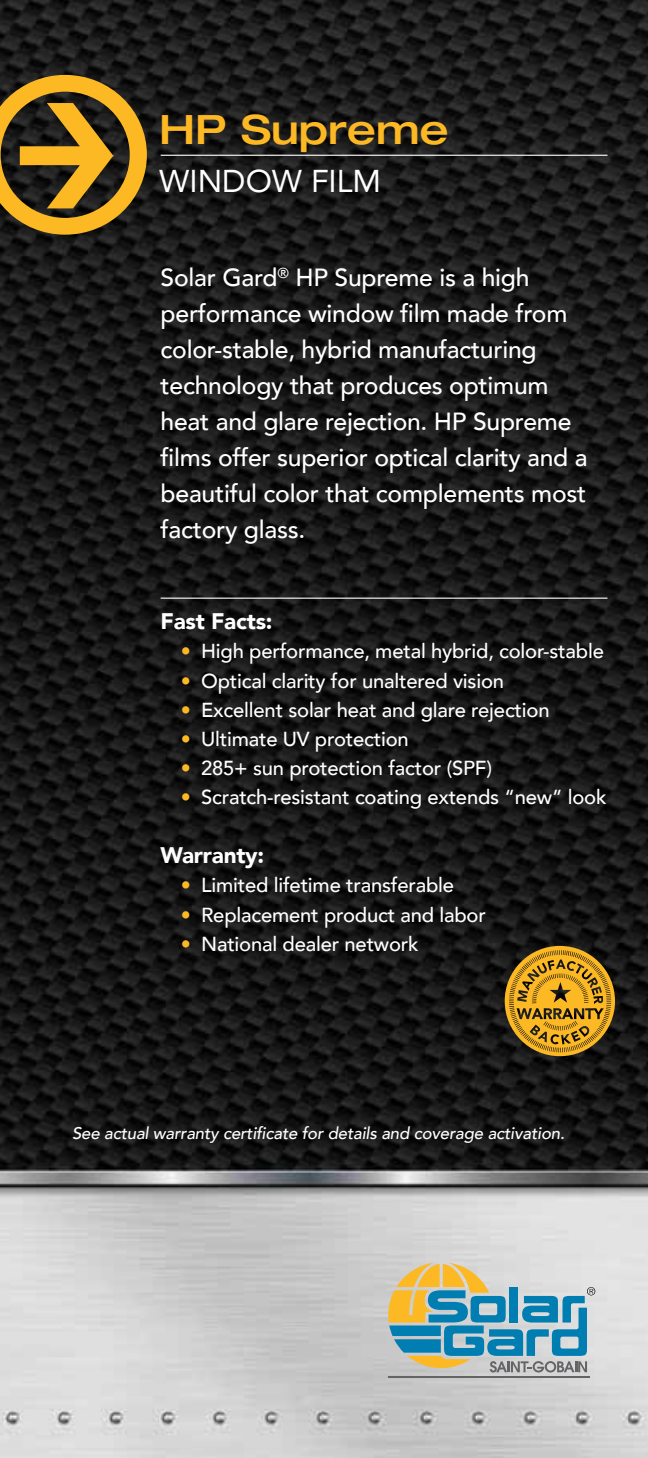
<style>
.page{position:relative;width:648px;height:1458px;background:#fff}
.page>*{position:absolute;margin:0;border:0;box-sizing:border-box;transform-origin:0 0}
.t1{font:500 expanded 40.5px "Helvetica Neue LT Std";color:#fdb924}
.t2{font:31.5px "Avenir LT Com";color:#fff}
.t3{font:500 24.75px/36px "Avenir LT Com";letter-spacing:-.01em;color:#fff}
.t4{font:900 22.5px "Avenir LT Com";letter-spacing:-.01em;color:#fff}
.t5{font:500 20.25px "Avenir LT Com";letter-spacing:-.01em;color:#fff}
.t6{font:italic 500 16.88px "Avenir LT Com";letter-spacing:-.01em;color:#fff}
.s1{color:#fdb924}
</style>
<div class="page">
<img style="left:0;top:0;width:648px;height:1458px">
<svg style="left:388px;top:1263px;width:207px;height:110px"></svg>
<hr style="left:388px;top:1376px;width:202px;height:2px;background:#636466">
<svg style="left:0;top:75px;width:147px;height:160px"></svg>
<hr style="left:161px;top:155px;width:447px;height:1px;background:#fff">
<hr style="left:161px;top:598px;width:447px;height:1px;background:#fff">
<svg style="left:505px;top:946px;width:110px;height:110px"></svg>
<h1 class="t1" style="left:159px;top:104px;width:291px">HP Supreme</h1>
<h2 class="t2" style="left:159px;top:161px;width:223px">WINDOW FILM</h2>
<p class="t3" style="left:161px;top:260px;width:428px">Solar Gard<sup>®</sup> HP Supreme is a high performance window film made from color-stable, hybrid manufacturing technology that produces optimum heat and glare rejection. HP Supreme films offer superior optical clarity and a beautiful color that complements most factory glass.</p>
<p class="t4" style="left:161px;top:608px;width:113px">Fast Facts:</p>
<p class="t5" style="left:181px;top:639px;width:425px"><span class="s1">•</span> High performance, metal hybrid, color-stable</p>
<p class="t5" style="left:181px;top:668px;width:325px"><span class="s1">•</span> Optical clarity for unaltered vision</p>
<p class="t5" style="left:181px;top:698px;width:370px"><span class="s1">•</span> Excellent solar heat and glare rejection</p>
<p class="t5" style="left:181px;top:727px;width:229px"><span class="s1">•</span> Ultimate UV protection</p>
<p class="t5" style="left:181px;top:756px;width:313px"><span class="s1">•</span> 285+ sun protection factor (SPF)</p>
<p class="t5" style="left:181px;top:785px;width:427px"><span class="s1">•</span> Scratch-resistant coating extends “new” look</p>
<p class="t4" style="left:161px;top:842px;width:105px">Warranty:</p>
<p class="t5" style="left:181px;top:873px;width:275px"><span class="s1">•</span> Limited lifetime transferable</p>
<p class="t5" style="left:181px;top:902px;width:306px"><span class="s1">•</span> Replacement product and labor</p>
<p class="t5" style="left:181px;top:932px;width:239px"><span class="s1">•</span> National dealer network</p>
<p class="t6" style="left:72px;top:1124px;width:494px">See actual warranty certificate for details and coverage activation.</p>
</div>
